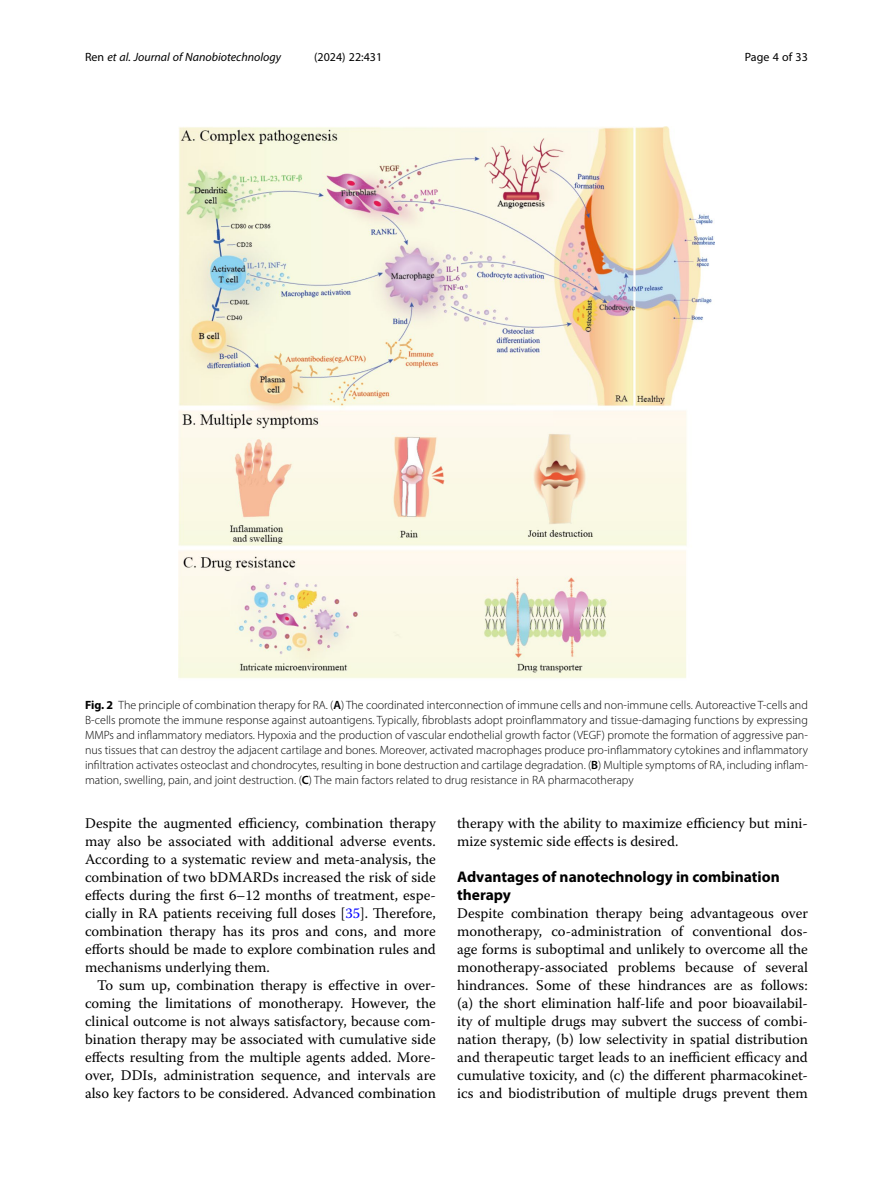
<style>
.page{position:relative;width:893px;height:1191px;background:#fff}
.page>*{position:absolute;margin:0;border:0;box-sizing:border-box;transform-origin:0 0}
.Head_1{font:700 15.45px/18px "Myriad Pro";color:#000}
.Body_Text_Indent{font:14.7px/18px "Warnock Pro";color:#000;text-align:justify}
.Body_Text{font:14.7px/18px "Warnock Pro";color:#000;text-align:justify}
.Figure_Caption{font:300 12px/15px "Myriad Pro";color:#000;text-align:justify}
.t1{font:italic 12px "Myriad Pro";color:#000}
.t2{font:12px "Myriad Pro";color:#000}
.s1{font-style:normal}
.s2{font-weight:700}
.s3{font-weight:600}
.s4{color:#00f}
</style>
<div class="page">
<img style="left:179px;top:126px;width:535px;height:553px">
<p class="t1" style="left:85px;top:50px;width:198px"><span class="s1">Ren</span> et al. Journal of Nanobiotechnology</p>
<p class="t2" style="left:314px;top:50px;width:70px">(2024) 22:431</p>
<p class="t2" style="left:745px;top:50px;width:65px">Page 4 of 33</p>
<p class="Figure_Caption" style="left:85px;top:697px;width:724px"><span class="s2">Fig. 2</span> The principle of combination therapy for RA. (<span class="s3">A</span>) The coordinated interconnection of immune cells and non-immune cells. Autoreactive T-cells and B-cells promote the immune response against autoantigens. Typically, fibroblasts adopt proinflammatory and tissue-damaging functions by expressing MMPs and inflammatory mediators. Hypoxia and the production of vascular endothelial growth factor (VEGF) promote the formation of aggressive pan&shy;nus tissues that can destroy the adjacent cartilage and bones. Moreover, activated macrophages produce pro-inflammatory cytokines and inflammatory infiltration activates osteoclast and chondrocytes, resulting in bone destruction and cartilage degradation. (<span class="s3">B</span>) Multiple symptoms of RA, including inflam&shy;mation, swelling, pain, and joint destruction. (<span class="s3">C</span>) The main factors related to drug resistance in RA pharmacotherapy</p>
<p class="Body_Text_Indent" style="left:85px;top:814px;width:352px">Despite the augmented efficiency, combination therapy may also be associated with additional adverse events.<br>According to a systematic review and meta-analysis, the combination of two bDMARDs increased the risk of side effects during the first 6–12 months of treatment, espe&shy;cially in RA patients receiving full doses [<span class="s4">35</span>]. Therefore, combination therapy has its pros and cons, and more efforts should be made to explore combination rules and mechanisms underlying them.</p>
<p class="Body_Text_Indent" style="left:85px;top:976px;width:352px;text-indent:12px">To sum up, combination therapy is effective in over&shy;coming the limitations of monotherapy. However, the clinical outcome is not always satisfactory, because com&shy;bination therapy may be associated with cumulative side effects resulting from the multiple agents added. More&shy;over, DDIs, administration sequence, and intervals are also key factors to be considered. Advanced combination</p>
<p class="Body_Text_Indent" style="left:457px;top:814px;width:352px">therapy with the ability to maximize efficiency but mini&shy;mize systemic side effects is desired.</p>
<p class="Head_1" style="left:457px;top:867px;width:324px">Advantages of nanotechnology in combination therapy</p>
<p class="Body_Text" style="left:457px;top:904px;width:352px">Despite combination therapy being advantageous over monotherapy, co-administration of conventional dos&shy;age forms is suboptimal and unlikely to overcome all the monotherapy-associated problems because of several hindrances. Some of these hindrances are as follows: (a) the short elimination half-life and poor bioavailabil&shy;ity of multiple drugs may subvert the success of combi&shy;nation therapy, (b) low selectivity in spatial distribution and therapeutic target leads to an inefficient efficacy and cumulative toxicity, and (c) the different pharmacokinet&shy;ics and biodistribution of multiple drugs prevent them</p>
</div>
